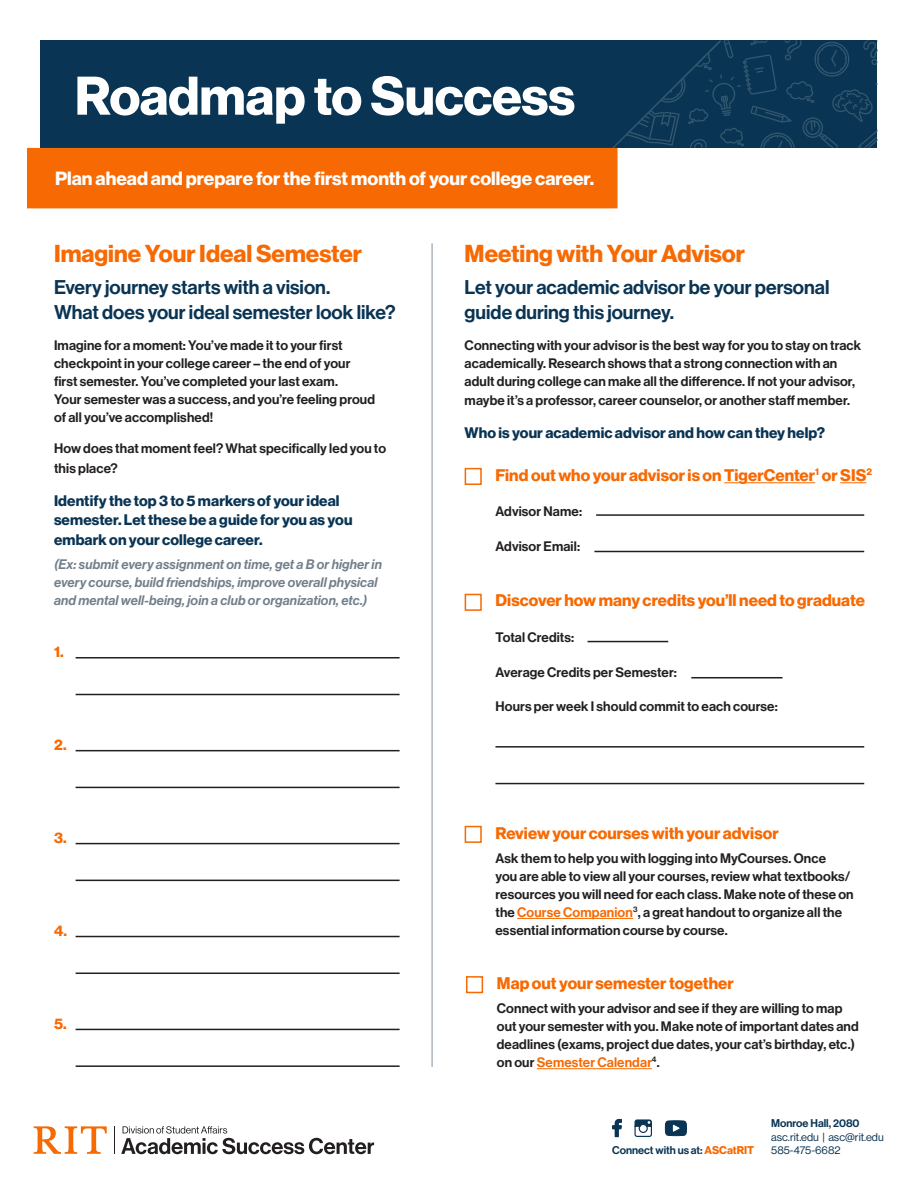
<style>
.page{position:relative;width:918px;height:1188px;background:#fff}
.page>*{position:absolute;margin:0;border:0;box-sizing:border-box;transform-origin:0 0}
.t1{font:53.25px "N Haas Grotesk DS Std 75 Bd";letter-spacing:-.005em;color:#fff}
.t2{font:24px "N Haas Grotesk DS Std 75 Bd";color:#f76902}
.t3{font:19.5px/25.5px "N Haas Grotesk DS Std 65 Md";color:#0a3453}
.t4{font:18.75px "N Haas Grotesk DS Std 75 Bd";color:#fff}
.t5{font:16.5px "N Haas Grotesk DS Std 75 Bd";letter-spacing:.005em;color:#f76902}
.t6{font:15px/19.5px "N Haas Grotesk DS Std 75 Bd";letter-spacing:.01em;color:#0a3453}
.t7{font:15px "N Haas Grotesk DS Std 75 Bd";color:#f76902}
.t8{font:13.5px/18px "N Haas Grotesk DS Std 65 Md";letter-spacing:.01em;color:#231f20}
.t9{font:13.5px/18px "N Haas Grotesk DS Std 66 Md It";letter-spacing:.01em;color:#727f8a}
.t10{font:11.1px "N Haas Grotesk DS Pro 65 Md";color:#0a3453}
.t11{font:11.1px/13.5px "N Haas Grotesk DS Pro 55 Rg";color:#0a3453}
.s1{color:#f76902}
.s2{font-family:"N Haas Grotesk DS Pro 75 Bd";color:#f76902}
</style>
<div class="page">
<svg style="left:114px;top:1126px;width:1px;height:28px"></svg>
<svg style="left:34px;top:1126px;width:73px;height:28px"></svg>
<svg style="left:121px;top:1126px;width:253px;height:28px"></svg>
<svg style="left:612px;top:1119px;width:10px;height:18px"></svg>
<svg style="left:665px;top:1120px;width:22px;height:16px"></svg>
<svg style="left:634px;top:1119px;width:18px;height:18px"></svg>
<svg style="left:27px;top:40px;width:851px;height:168px;background:#625a53"></svg>
<hr style="left:431px;top:243px;width:2px;height:824px;background:#aeb6bd">
<hr style="left:76px;top:657px;width:324px;height:1px;background:#231f20">
<hr style="left:76px;top:694px;width:324px;height:1px;background:#231f20">
<hr style="left:76px;top:750px;width:324px;height:1px;background:#231f20">
<hr style="left:76px;top:787px;width:324px;height:1px;background:#231f20">
<hr style="left:76px;top:843px;width:324px;height:1px;background:#231f20">
<hr style="left:76px;top:880px;width:324px;height:1px;background:#231f20">
<hr style="left:76px;top:936px;width:324px;height:1px;background:#231f20">
<hr style="left:76px;top:973px;width:324px;height:1px;background:#231f20">
<hr style="left:76px;top:1029px;width:324px;height:1px;background:#231f20">
<hr style="left:76px;top:1065px;width:324px;height:2px;background:#231f20">
<hr style="left:724px;top:483px;width:91px;height:1px;background:#f76902">
<svg style="left:840px;top:483px;width:26px;height:1px"></svg>
<div style="left:465px;top:468px;width:17px;height:17px;border:2px solid #f76902"></div>
<hr style="left:596px;top:514px;width:268px;height:2px;background:#231f20">
<hr style="left:594px;top:551px;width:270px;height:1px;background:#231f20">
<div style="left:465px;top:594px;width:17px;height:17px;border:2px solid #f76902"></div>
<hr style="left:588px;top:641px;width:80px;height:1px;background:#231f20">
<hr style="left:691px;top:677px;width:92px;height:1px;background:#231f20">
<hr style="left:495px;top:746px;width:369px;height:2px;background:#231f20">
<hr style="left:495px;top:783px;width:369px;height:1px;background:#231f20">
<div style="left:465px;top:826px;width:17px;height:17px;border:2px solid #f76902"></div>
<hr style="left:517px;top:918px;width:116px;height:1px;background:#f76902">
<div style="left:466px;top:976px;width:17px;height:17px;border:2px solid #f76902"></div>
<hr style="left:537px;top:1068px;width:115px;height:1px;background:#f76902">
<p class="t1" style="left:75px;top:65px;width:502px">Roadmap to Success</p>
<p class="t4" style="left:55px;top:168px;width:540px">Plan ahead and prepare for the first month of your college career.</p>
<p class="t2" style="left:54px;top:240px;width:309px">Imagine Your Ideal Semester</p>
<p class="t3" style="left:54px;top:274px;width:343px">Every journey starts with a vision.<br>What does your ideal semester look like?</p>
<p class="t8" style="left:54px;top:336px;width:323px">Imagine for a moment: You’ve made it to your first checkpoint in your college career – the end of your first semester. You’ve completed your last exam.<br>Your semester was a success, and you’re feeling proud of all you’ve accomplished!</p>
<p class="t8" style="left:54px;top:439px;width:334px;line-height:19.5px">How does that moment feel? What specifically led you to this place?</p>
<p class="t6" style="left:54px;top:491px;width:300px">Identify the top 3 to 5 markers of your ideal semester. Let these be a guide for you as you embark on your college career.</p>
<p class="t9" style="left:54px;top:556px;width:329px">(Ex: submit every assignment on time, get a B or higher in every course, build friendships, improve overall physical and mental well-being, join a club or organization, etc.)</p>
<p class="t7" style="left:54px;top:643px;width:11px">1.</p>
<p class="t7" style="left:54px;top:736px;width:14px">2.</p>
<p class="t7" style="left:54px;top:829px;width:14px">3.</p>
<p class="t7" style="left:54px;top:922px;width:15px">4.</p>
<p class="t7" style="left:54px;top:1015px;width:14px">5.</p>
<p class="t2" style="left:465px;top:239px;width:282px">Meeting with Your Advisor</p>
<p class="t3" style="left:465px;top:274px;width:366px">Let your academic advisor be your personal guide during this journey.</p>
<p class="t8" style="left:465px;top:336px;width:398px">Connecting with your advisor is the best way for you to stay on track academically. Research shows that a strong connection with an adult during college can make all the difference. If not your advisor,</p>
<p class="t8" style="left:465px;top:392px;width:387px">maybe it’s a professor, career counselor, or another staff member.</p>
<p class="t6" style="left:465px;top:423px;width:362px">Who is your academic advisor and how can they help?</p>
<p class="t5" style="left:495px;top:465px;width:378px">Find out who your advisor is on TigerCenter<sup>1</sup> or SIS<sup>2</sup></p>
<p class="t8" style="left:495px;top:502px;width:88px">Advisor Name:</p>
<p class="t8" style="left:495px;top:538px;width:86px">Advisor Email:</p>
<p class="t5" style="left:495px;top:591px;width:371px">Discover how many credits you’ll need to graduate</p>
<p class="t8" style="left:495px;top:629px;width:80px">Total Credits:</p>
<p class="t8" style="left:495px;top:664px;width:183px">Average Credits per Semester:</p>
<p class="t8" style="left:495px;top:698px;width:284px">Hours per week I should commit to each course:</p>
<p class="t5" style="left:495px;top:823px;width:285px">Review your courses with your advisor</p>
<p class="t8" style="left:495px;top:849px;width:360px">Ask them to help you with logging into MyCourses. Once<br>you are able to view all your courses, review what textbooks/ resources you will need for each class. Make note of these on the <span class="s1">Course Companion</span><sup>3</sup>, a great handout to organize all the essential information course by course.</p>
<p class="t5" style="left:497px;top:973px;width:239px">Map out your semester together</p>
<p class="t8" style="left:497px;top:999px;width:364px">Connect with your advisor and see if they are willing to map out your semester with you. Make note of important dates and deadlines (exams, project due dates, your cat’s birthday, etc.) on our <span class="s1">Semester Calendar</span><sup>4</sup>.</p>
<p class="t10" style="left:612px;top:1143px;width:144px">Connect with us at: <span class="s2">ASCatRIT</span></p>
<p class="t10" style="left:771px;top:1117px;width:90px">Monroe Hall, 2080</p>
<p class="t11" style="left:771px;top:1130px;width:114px">asc.rit.edu | asc@rit.edu<br>585-475-6682</p>
</div>
